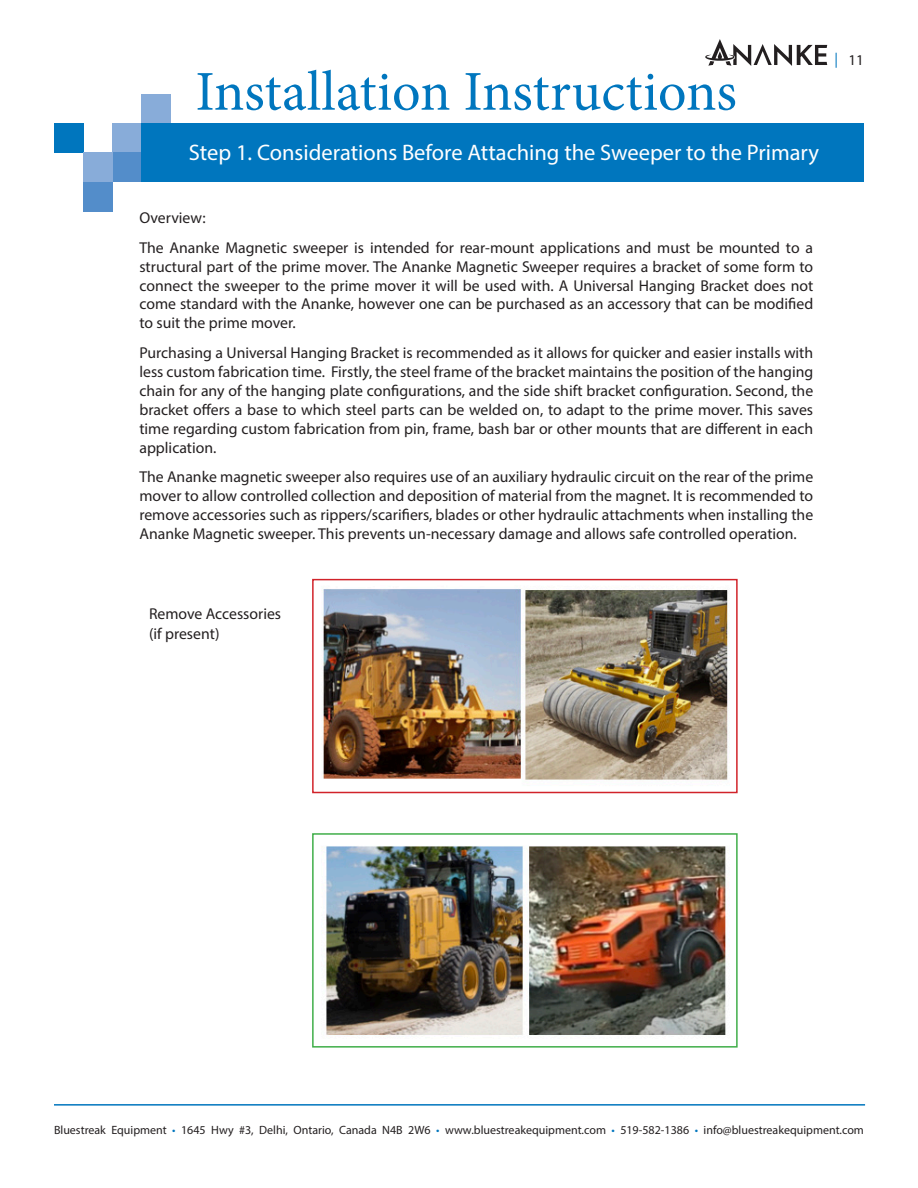
<style>
.page{position:relative;width:918px;height:1188px;background:#fff}
.page>*{position:absolute;margin:0;border:0;box-sizing:border-box;transform-origin:0 0}
.t1{font:56.25px "Minion Pro";color:#0076be}
.t2{font:22.5px "Myriad Pro";color:#fff}
.body{font:15.75px/18.9px "Myriad Pro";color:#231f20;text-align:justify}
.t3{font:15px "Myriad Pro";color:#231f20}
.t4{font:12px "Myriad Pro";color:#231f20}
.s1{color:#0076be}
</style>
<div class="page">
<hr style="left:54px;top:1104px;width:811px;height:2px;background:#0076be">
<svg style="left:705px;top:39px;width:122px;height:27px"></svg>
<div style="left:54px;top:124px;width:29px;height:29px;background:#0076be"></div>
<div style="left:112px;top:124px;width:30px;height:29px;background:#88acd9"></div>
<div style="left:112px;top:153px;width:30px;height:29px;background:#538dca"></div>
<div style="left:83px;top:153px;width:29px;height:29px;background:#88acd9"></div>
<div style="left:83px;top:182px;width:29px;height:29px;background:#538dca"></div>
<div style="left:142px;top:94px;width:29px;height:30px;background:#88acd9"></div>
<div style="left:142px;top:124px;width:722px;height:58px;background:#0076be"></div>
<img style="left:312px;top:588px;width:426px;height:448px">
<div style="left:312px;top:579px;width:426px;height:214px;border:2px solid #d1232a"></div>
<div style="left:312px;top:833px;width:426px;height:215px;border:2px solid #40ae49"></div>
<p class="t1" style="left:195px;top:54px;width:543px">Installation Instructions</p>
<p class="t2" style="left:189px;top:138px;width:632px">Step 1. Considerations Before Attaching the Sweeper to the Primary</p>
<p class="t3" style="left:834px;top:51px;width:31px"><span class="s1">|</span> 11</p>
<p class="body" style="left:139px;top:208px;width:68px">Overview:</p>
<p class="body" style="left:139px;top:238px;width:675px">The Ananke Magnetic sweeper is intended for rear-mount applications and must be mounted to a structural part of the prime mover. The Ananke Magnetic Sweeper requires a bracket of some form to connect the sweeper to the prime mover it will be used with. A Universal Hanging Bracket does not come standard with the Ananke, however one can be purchased as an accessory that can be modified to suit the prime mover.</p>
<p class="body" style="left:139px;top:343px;width:675px">Purchasing a Universal Hanging Bracket is recommended as it allows for quicker and easier installs with less custom fabrication time. Firstly, the steel frame of the bracket maintains the position of the hanging chain for any of the hanging plate configurations, and the side shift bracket configuration. Second, the bracket offers a base to which steel parts can be welded on, to adapt to the prime mover. This saves time regarding custom fabrication from pin, frame, bash bar or other mounts that are different in each application.</p>
<p class="body" style="left:139px;top:467px;width:675px">The Ananke magnetic sweeper also requires use of an auxiliary hydraulic circuit on the rear of the prime mover to allow controlled collection and deposition of material from the magnet. It is recommended to remove accessories such as rippers/scarifiers, blades or other hydraulic attachments when installing the Ananke Magnetic sweeper. This prevents un-necessary damage and allows safe controlled operation.</p>
<p class="body" style="left:149px;top:604px;width:134px">Remove Accessories</p>
<p class="body" style="left:149px;top:624px;width:72px">(if present)</p>
<p class="t4" style="left:54px;top:1123px;width:811px">Bluestreak Equipment <span class="s1">•</span> 1645 Hwy #3, Delhi, Ontario, Canada N4B 2W6 <span class="s1">•</span> www.bluestreakequipment.com <span class="s1">•</span> 519-582-1386 <span class="s1">•</span> info@bluestreakequipment.com</p>
</div>
